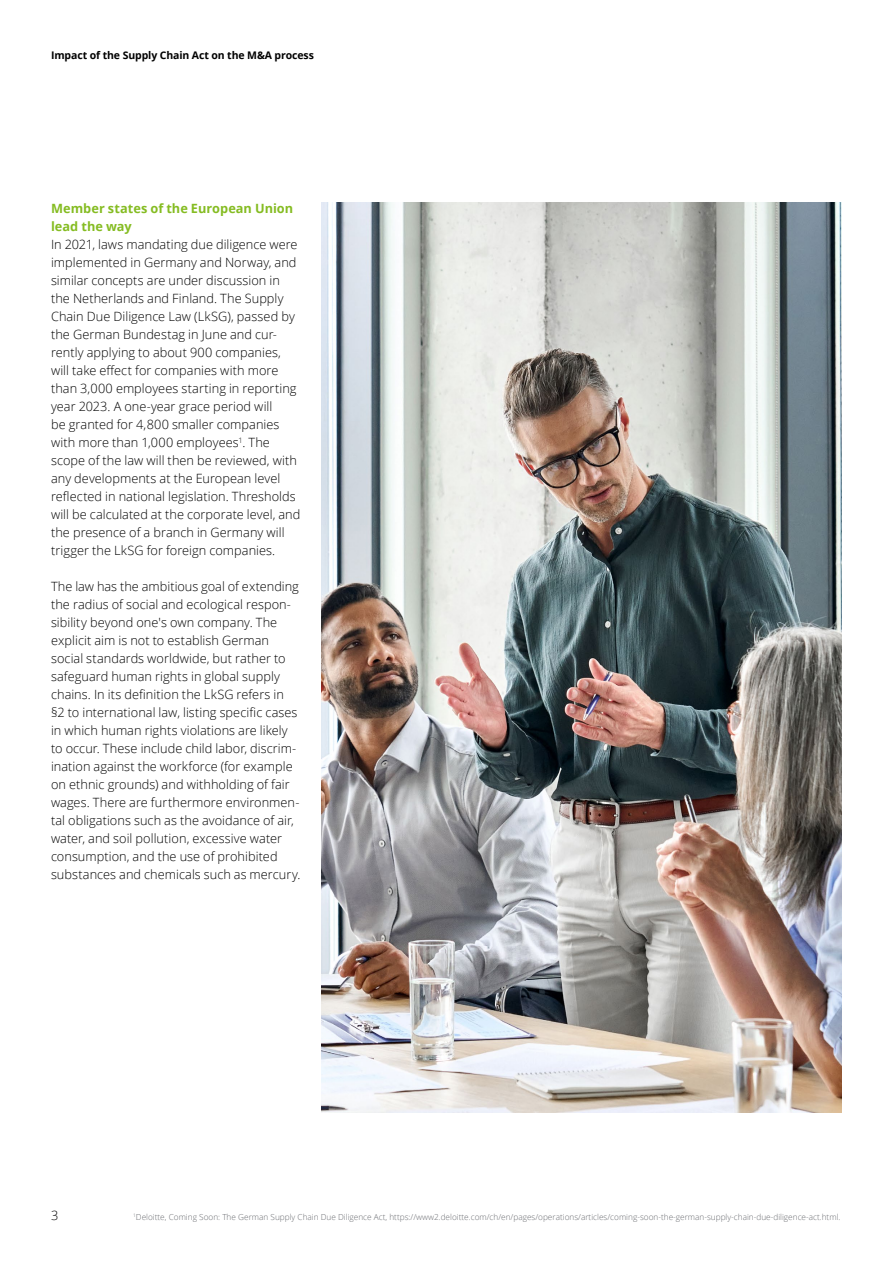
<style>
.page{position:relative;width:893px;height:1263px;background:#fff}
.page>*{position:absolute;margin:0;border:0;box-sizing:border-box;transform-origin:0 0}
.t1{font:300 12.75px/18px "Open Sans";letter-spacing:.005em;color:#000}
.t2{font:700 12.75px/18px "Open Sans";letter-spacing:.005em;color:#85bc22}
.t3{font:700 10.5px "Open Sans";letter-spacing:-.01em;color:#000}
.t4{font:300 8.25px "Open Sans";color:#6a6c71}
</style>
<div class="page">
<img style="left:322px;top:203px;width:520px;height:909px">
<p class="t3" style="left:51px;top:48px;width:264px">Impact of the Supply Chain Act on the M&amp;A process</p>
<p class="t2" style="left:51px;top:199px;width:244px">Member states of the European Union lead the way</p>
<p class="t1" style="left:51px;top:235px;width:251px">In 2021, laws mandating due diligence were implemented in Germany and Norway, and similar concepts are under discussion in the Netherlands and Finland. The Supply Chain Due Diligence Law (LkSG), passed by the German Bundestag in June and cur&shy;rently applying to about 900 companies, will take effect for companies with more than 3,000 employees starting in reporting year 2023. A one-year grace period will<br>be granted for 4,800 smaller companies with more than 1,000 employees<sup>1</sup>. The scope of the law will then be reviewed, with any developments at the European level reflected in national legislation. Thresholds will be calculated at the corporate level, and the presence of a branch in Germany will trigger the LkSG for foreign companies.</p>
<p class="t1" style="left:51px;top:577px;width:251px">The law has the ambitious goal of extending the radius of social and ecological respon&shy;sibility beyond one's own company. The explicit aim is not to establish German social standards worldwide, but rather to safeguard human rights in global supply chains. In its definition the LkSG refers in §2 to international law, listing specific cases in which human rights violations are likely to occur. These include child labor, discrim&shy;ination against the workforce (for example on ethnic grounds) and withholding of fair wages. There are furthermore environmen&shy;tal obligations such as the avoidance of air, water, and soil pollution, excessive water consumption, and the use of prohibited substances and chemicals such as mercury.</p>
<p class="t1" style="left:51px;top:1206px;width:9px">3</p>
<p class="t4" style="left:133px;top:1211px;width:709px"><sup>1</sup>Deloitte, Coming Soon: The German Supply Chain Due Diligence Act, https://www2.deloitte.com/ch/en/pages/operations/articles/coming-soon-the-german-supply-chain-due-diligence-act.html.</p>
</div>
